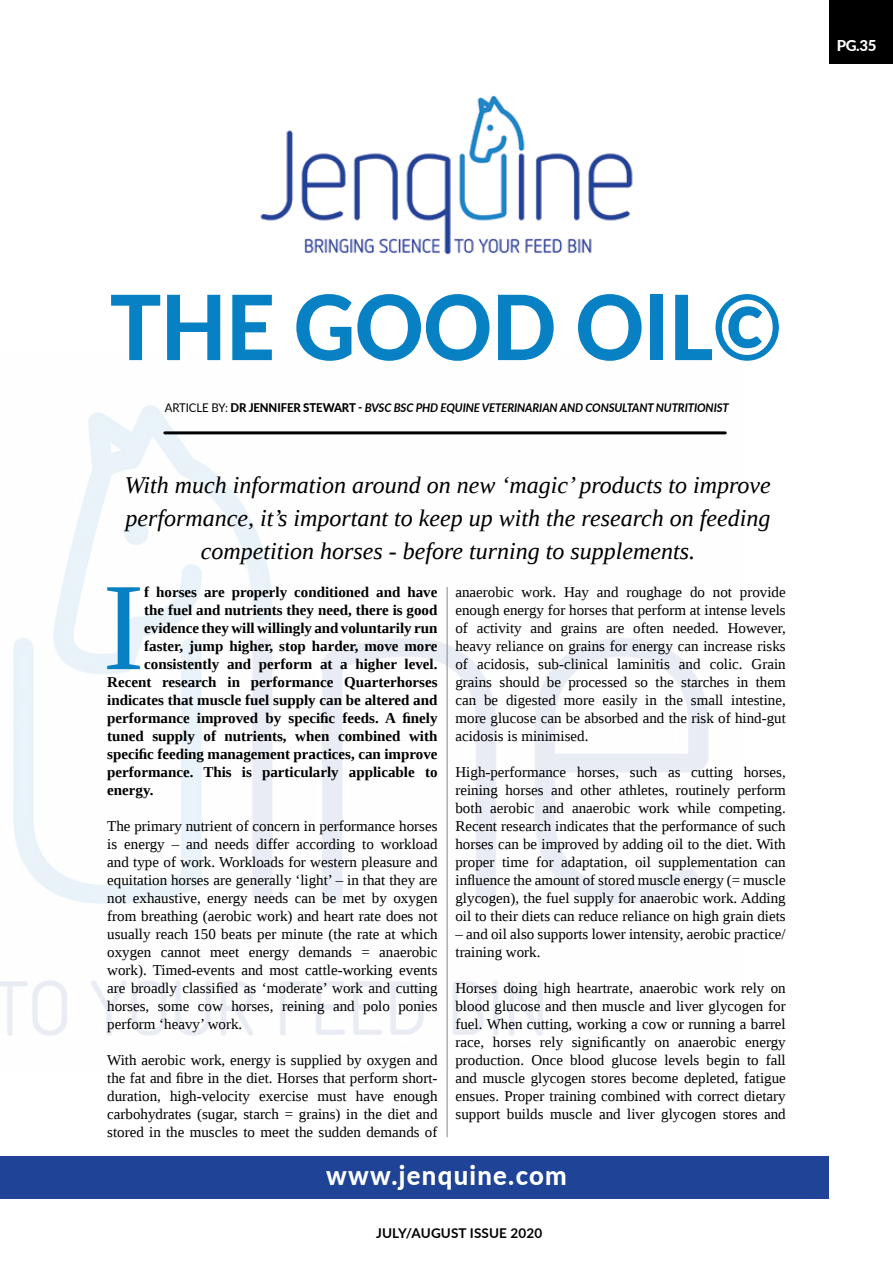
<style>
.page{position:relative;width:893px;height:1263px;background:#fff}
.page>*{position:absolute;margin:0;border:0;box-sizing:border-box;transform-origin:0 0}
.t1{font:124.95px "Liberation Serif";color:#0781c3}
.t2{font:800 90px "Lato";letter-spacing:-.01em;color:#0781c3;scale:.95 1}
.t3{font:800 27px "Lato";letter-spacing:.05em;color:#fff;scale:.95 1}
.t4{font:italic 24px/33px "Liberation Serif";color:#000;text-align:center}
.t5{font:15px/18px "Liberation Serif";color:#000;text-align:justify}
.t6{font:700 15px "Liberation Serif";color:#000}
.t7{font:800 15px "Lato";color:#fff}
.t8{font:700 13.5px "Lato";letter-spacing:.01em;color:#000}
.t9{font:italic 700 12px "Lato";letter-spacing:-.01em;color:#000;scale:.95 1}
.s1{font-weight:400;font-style:normal}
.s2{font-weight:800;font-style:normal}
</style>
<div class="page">
<div style="left:829px;top:0;width:64px;height:64px;background:#000"></div>
<img style="left:0;top:405px;width:727px;height:664px">
<hr style="left:165px;top:431px;width:560px;height:3px;background:#000">
<img style="left:260px;top:95px;width:373px;height:160px">
<hr style="left:447px;top:587px;width:1px;height:550px;background:#939598">
<div style="left:0;top:1157px;width:829px;height:42px;background:#1f4497"></div>
<p class="t7" style="left:837px;top:35px;width:41px">PG.35</p>
<h2 class="t2" style="left:110px;top:260px;width:709px">THE GOOD OIL©</h2>
<p class="t9" style="left:165px;top:399px;width:595px"><span class="s1">ARTICLE BY:</span> <span class="s2">DR JENNIFER STEWART -</span> BVSC BSC PHD EQUINE VETERINARIAN AND CONSULTANT NUTRITIONIST</p>
<h3 class="t4" style="left:125px;top:468px;width:647px">With much information around on new ‘magic’ products to improve performance, it’s important to keep up with the research on feeding competition horses - before turning to supplements.</h3>
<h1 class="t1" style="left:103px;top:546px;width:43px">I</h1>
<p class="t6" style="left:144px;top:582px;width:295px">f horses are properly conditioned and have</p>
<p class="t6" style="left:144px;top:600px;width:295px">the fuel and nutrients they need, there is good</p>
<p class="t6" style="left:144px;top:618px;width:295px">evidence they will willingly and voluntarily run</p>
<p class="t6" style="left:144px;top:636px;width:295px">faster, jump higher, stop harder, move more</p>
<p class="t6" style="left:144px;top:654px;width:295px">consistently and perform at a higher level.</p>
<p class="t6" style="left:107px;top:672px;width:332px">Recent research in performance Quarterhorses</p>
<p class="t6" style="left:107px;top:690px;width:332px">indicates that muscle fuel supply can be altered and</p>
<p class="t6" style="left:107px;top:708px;width:332px">performance improved by specific feeds. A finely</p>
<p class="t6" style="left:107px;top:726px;width:332px">tuned supply of nutrients, when combined with</p>
<p class="t6" style="left:107px;top:744px;width:332px">specific feeding management practices, can improve</p>
<p class="t6" style="left:107px;top:762px;width:332px">performance. This is particularly applicable to</p>
<p class="t6" style="left:107px;top:780px;width:48px">energy.</p>
<p class="t5" style="left:107px;top:817px;width:332px">The primary nutrient of concern in performance horses is energy – and needs differ according to workload and type of work. Workloads for western pleasure and equitation horses are generally ‘light’ – in that they are not exhaustive, energy needs can be met by oxygen from breathing (aerobic work) and heart rate does not usually reach 150 beats per minute (the rate at which oxygen cannot meet energy demands = anaerobic work). Timed-events and most cattle-working events are broadly classified as ‘moderate’ work and cutting horses, some cow horses, reining and polo ponies perform ‘heavy’ work.</p>
<p class="t5" style="left:107px;top:1051px;width:332px">With aerobic work, energy is supplied by oxygen and the fat and fibre in the diet. Horses that perform short&shy;duration, high-velocity exercise must have enough carbohydrates (sugar, starch = grains) in the diet and stored in the muscles to meet the sudden demands of</p>
<p class="t5" style="left:455px;top:583px;width:332px">anaerobic work. Hay and roughage do not provide enough energy for horses that perform at intense levels of activity and grains are often needed. However, heavy reliance on grains for energy can increase risks of acidosis, sub-clinical laminitis and colic. Grain grains should be processed so the starches in them can be digested more easily in the small intestine, more glucose can be absorbed and the risk of hind-gut acidosis is minimised.</p>
<p class="t5" style="left:455px;top:763px;width:332px">High-performance horses, such as cutting horses, reining horses and other athletes, routinely perform both aerobic and anaerobic work while competing.<br>Recent research indicates that the performance of such horses can be improved by adding oil to the diet. With proper time for adaptation, oil supplementation can influence the amount of stored muscle energy (= muscle glycogen), the fuel supply for anaerobic work. Adding oil to their diets can reduce reliance on high grain diets</p>
<p class="t5" style="left:455px;top:925px;width:332px">– and oil also supports lower intensity, aerobic practice/ training work.</p>
<p class="t5" style="left:455px;top:979px;width:332px">Horses doing high heartrate, anaerobic work rely on blood glucose and then muscle and liver glycogen for fuel. When cutting, working a cow or running a barrel race, horses rely significantly on anaerobic energy production. Once blood glucose levels begin to fall and muscle glycogen stores become depleted, fatigue ensues. Proper training combined with correct dietary support builds muscle and liver glycogen stores and</p>
<h3 class="t3" style="left:326px;top:1155px;width:255px">www.jenquine.com</h3>
<p class="t8" style="left:376px;top:1223px;width:168px">JULY/AUGUST ISSUE 2020</p>
</div>
